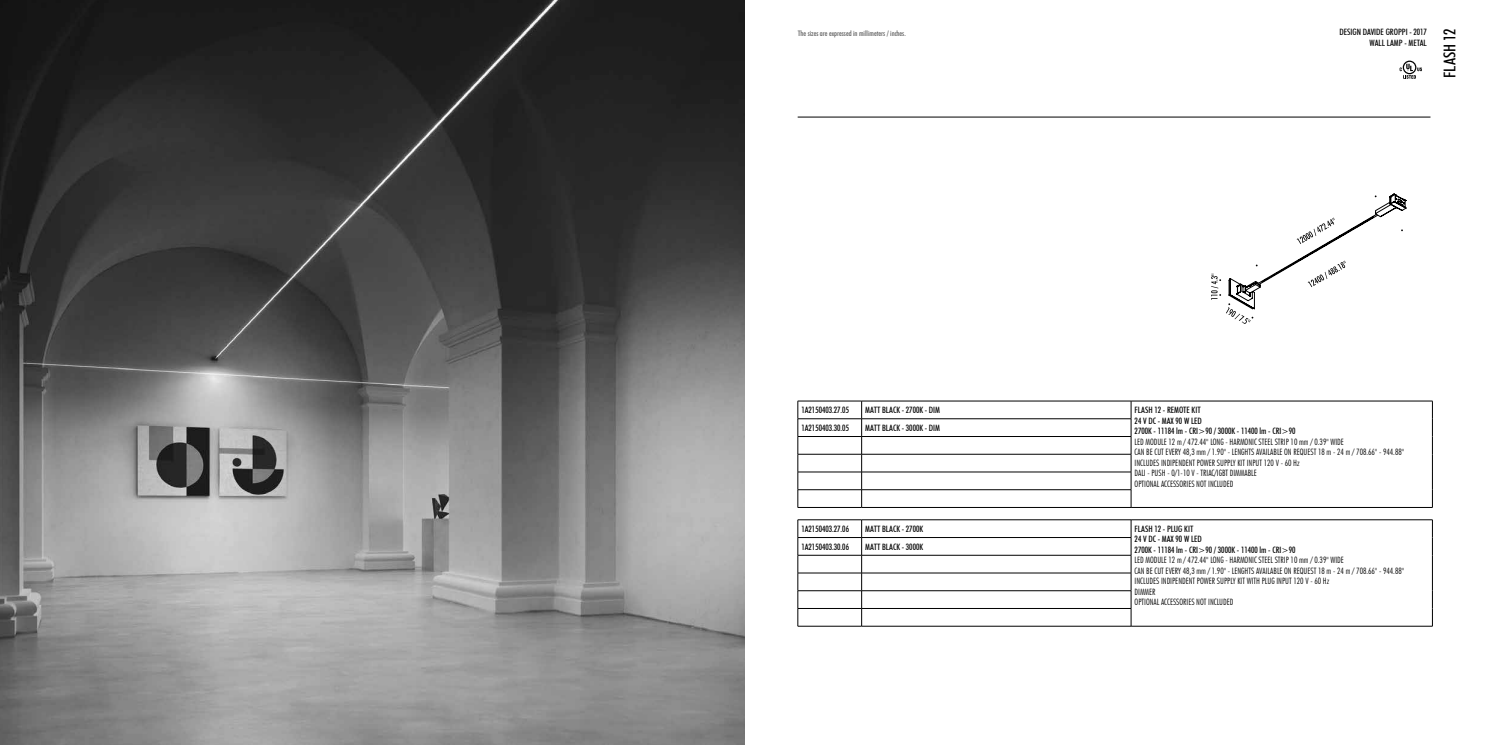
<style>
.page{position:relative;width:1489px;height:745px;background:#fff}
.page>*{position:absolute;margin:0;border:0;box-sizing:border-box;transform-origin:0 0}
.t1{font:500 condensed 16.25px "Futura BT";color:#000}
.t2{font:300 condensed 8.75px/10.5px "Futura BT";color:#000}
.t3{font:500 condensed 8.75px/10.5px "Futura BT";color:#000}
.t4{font:500 condensed 7.5px "Futura BT";color:#595959}
</style>
<div class="page">
<hr style="left:797px;top:117px;width:633px;height:1px;background:#000">
<img style="left:0;top:0;width:744px;height:744px">
<svg style="left:1211px;top:194px;width:194px;height:129px"></svg>
<hr style="left:797px;top:400px;width:64px;height:1px;background:#000">
<hr style="left:861px;top:400px;width:269px;height:1px;background:#000">
<hr style="left:797px;top:418px;width:64px;height:1px;background:#000">
<hr style="left:861px;top:418px;width:270px;height:1px;background:#000">
<hr style="left:861px;top:436px;width:270px;height:1px;background:#000">
<hr style="left:861px;top:453px;width:270px;height:1px;background:#000">
<hr style="left:797px;top:436px;width:64px;height:1px;background:#000">
<hr style="left:797px;top:453px;width:64px;height:1px;background:#000">
<hr style="left:797px;top:471px;width:64px;height:1px;background:#000">
<hr style="left:861px;top:471px;width:270px;height:1px;background:#000">
<hr style="left:797px;top:489px;width:64px;height:1px;background:#000">
<svg style="left:797px;top:401px;width:1px;height:106px"></svg>
<hr style="left:861px;top:489px;width:270px;height:1px;background:#000">
<svg style="left:861px;top:401px;width:1px;height:106px"></svg>
<hr style="left:797px;top:507px;width:64px;height:1px;background:#000">
<hr style="left:861px;top:507px;width:269px;height:1px;background:#000">
<hr style="left:1130px;top:400px;width:302px;height:1px;background:#000">
<svg style="left:1130px;top:401px;width:1px;height:106px"></svg>
<svg style="left:1431px;top:401px;width:1px;height:106px"></svg>
<hr style="left:1130px;top:507px;width:302px;height:1px;background:#000">
<hr style="left:797px;top:519px;width:64px;height:1px;background:#000">
<hr style="left:861px;top:519px;width:269px;height:1px;background:#000">
<hr style="left:797px;top:537px;width:64px;height:1px;background:#000">
<hr style="left:861px;top:537px;width:270px;height:1px;background:#000">
<hr style="left:797px;top:554px;width:64px;height:1px;background:#000">
<hr style="left:861px;top:554px;width:270px;height:1px;background:#000">
<hr style="left:797px;top:572px;width:64px;height:1px;background:#000">
<hr style="left:861px;top:572px;width:270px;height:1px;background:#000">
<hr style="left:797px;top:590px;width:64px;height:1px;background:#000">
<hr style="left:861px;top:590px;width:270px;height:1px;background:#000">
<hr style="left:797px;top:608px;width:64px;height:1px;background:#000">
<svg style="left:797px;top:519px;width:1px;height:106px"></svg>
<hr style="left:861px;top:608px;width:270px;height:1px;background:#000">
<svg style="left:861px;top:519px;width:1px;height:106px"></svg>
<hr style="left:797px;top:625px;width:64px;height:1px;background:#000">
<hr style="left:861px;top:625px;width:269px;height:1px;background:#000">
<hr style="left:1130px;top:519px;width:302px;height:1px;background:#000">
<svg style="left:1130px;top:519px;width:1px;height:106px"></svg>
<svg style="left:1431px;top:519px;width:1px;height:106px"></svg>
<hr style="left:1130px;top:625px;width:302px;height:1px;background:#000">
<svg style="left:1402px;top:61px;width:14px;height:13px"></svg>
<svg style="left:1403px;top:62px;width:11px;height:11px"></svg>
<svg style="left:1399px;top:64px;width:22px;height:15px"></svg>
<p class="t4" style="left:797px;top:28px;width:110px">The sizes are expressed in millimeters / inches.</p>
<p class="t3" style="left:1339px;top:27px;width:89px;text-align:right">DESIGN DAVIDE GROPPI - 2017<br>WALL LAMP - METAL</p>
<h1 class="t1" style="left:1439px;top:78px;width:51px;rotate:-90deg">FLASH 12</h1>
<p class="t3" style="left:801px;top:404px;width:49px">1A2150403.27.05</p>
<p class="t3" style="left:865px;top:404px;width:76px">MATT BLACK - 2700K - DIM</p>
<p class="t3" style="left:1134px;top:404px;width:162px">FLASH 12 - REMOTE KIT<br>24 V DC - MAX 90 W LED<br>2700K - 11184 lm - CRI&gt;90 / 3000K - 11400 lm - CRI&gt;90</p>
<p class="t2" style="left:1134px;top:436px;width:271px">LED MODULE 12 m / 472.44" LONG - HARMONIC STEEL STRIP 10 mm / 0.39" WIDE<br>CAN BE CUT EVERY 48,3 mm / 1.90" - LENGHTS AVAILABLE ON REQUEST 18 m - 24 m / 708.66" - 944.88" INCLUDES INDIPENDENT POWER SUPPLY KIT INPUT 120 V - 60 Hz<br>DALI - PUSH - 0/1-10 V - TRIAC/IGBT DIMMABLE<br>OPTIONAL ACCESSORIES NOT INCLUDED</p>
<p class="t3" style="left:801px;top:422px;width:49px">1A2150403.30.05</p>
<p class="t3" style="left:865px;top:422px;width:76px">MATT BLACK - 3000K - DIM</p>
<p class="t3" style="left:801px;top:523px;width:49px">1A2150403.27.06</p>
<p class="t3" style="left:865px;top:523px;width:59px">MATT BLACK - 2700K</p>
<p class="t3" style="left:1134px;top:523px;width:162px">FLASH 12 - PLUG KIT<br>24 V DC - MAX 90 W LED<br>2700K - 11184 lm - CRI&gt;90 / 3000K - 11400 lm - CRI&gt;90</p>
<p class="t2" style="left:1134px;top:554px;width:271px">LED MODULE 12 m / 472.44" LONG - HARMONIC STEEL STRIP 10 mm / 0.39" WIDE<br>CAN BE CUT EVERY 48,3 mm / 1.90" - LENGHTS AVAILABLE ON REQUEST 18 m - 24 m / 708.66" - 944.88" INCLUDES INDIPENDENT POWER SUPPLY KIT WITH PLUG INPUT 120 V - 60 Hz<br>DIMMER<br>OPTIONAL ACCESSORIES NOT INCLUDED</p>
<p class="t3" style="left:801px;top:541px;width:49px">1A2150403.30.06</p>
<p class="t3" style="left:865px;top:541px;width:59px">MATT BLACK - 3000K</p>
</div>
